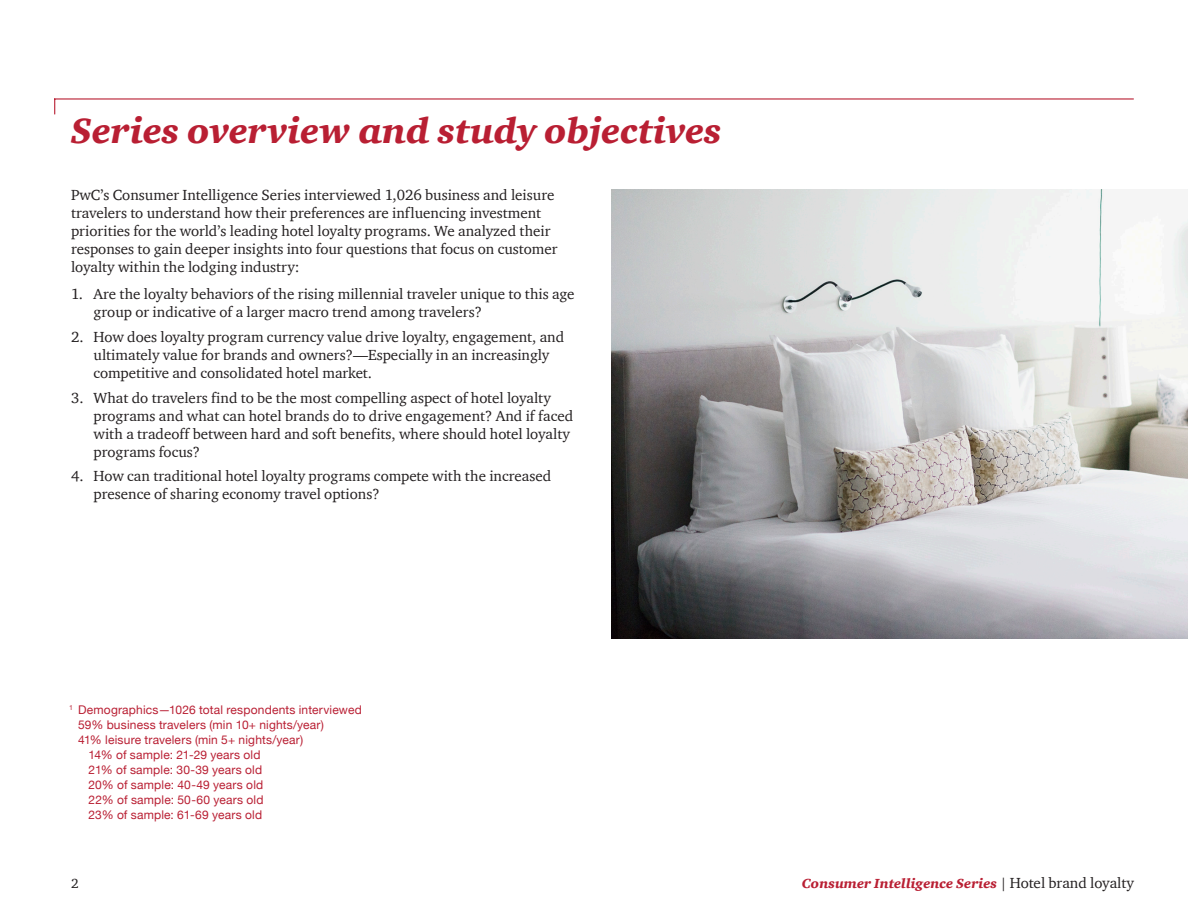
<style>
.page{position:relative;width:1188px;height:918px;background:#fff}
.page>*{position:absolute;margin:0;border:0;box-sizing:border-box;transform-origin:0 0}
.section_head{font:italic 900 36px "ITC Charter Com";color:#b91f33}
.Body_copy_half_sp{font:15px/18px "ITC Charter Com";color:#231f20}
.Body_copy_full_sp{font:italic 900 13.5px "ITC Charter Com";color:#b91f33}
.Body_copy_full_sp-2{font:13.5px "ITC Charter Com";color:#231f20}
.Chart_source{font:12px "Helvetica Neue";letter-spacing:.015em;color:#b91f33}
.s1{font-weight:400;font-style:normal;color:#231f20}
.s2{font-weight:400;font-style:normal;font-size:15px;color:#231f20}
</style>
<div class="page">
<img style="left:611px;top:189px;width:577px;height:450px">
<hr style="left:55px;top:98px;width:1078px;height:2px;background:#b91f33">
<svg style="left:54px;top:99px;width:1px;height:15px"></svg>
<p class="section_head" style="left:71px;top:108px;width:653px">Series overview and study objectives</p>
<p class="Body_copy_half_sp" style="left:71px;top:186px;width:488px">PwC’s Consumer Intelligence Series interviewed 1,026 business and leisure travelers to understand how their preferences are influencing investment priorities for the world’s leading hotel loyalty programs. We analyzed their responses to gain deeper insights into four questions that focus on customer loyalty within the lodging industry:</p>
<p class="Body_copy_half_sp" style="left:94px;top:285px;width:483px;text-indent:-22px">1. Are the loyalty behaviors of the rising millennial traveler unique to this age group or indicative of a larger macro trend among travelers?</p>
<p class="Body_copy_half_sp" style="left:94px;top:328px;width:472px;text-indent:-22px">2. How does loyalty program currency value drive loyalty, engagement, and ultimately value for brands and owners?—Especially in an increasingly competitive and consolidated hotel market.</p>
<p class="Body_copy_half_sp" style="left:94px;top:388px;width:481px;text-indent:-22px">3. What do travelers find to be the most compelling aspect of hotel loyalty programs and what can hotel brands do to drive engagement? And if faced with a tradeoff between hard and soft benefits, where should hotel loyalty programs focus?</p>
<p class="Body_copy_half_sp" style="left:94px;top:467px;width:459px;text-indent:-22px">4. How can traditional hotel loyalty programs compete with the increased presence of sharing economy travel options?</p>
<p class="Chart_source" style="left:69px;top:701px;width:294px"><sup>1</sup> Demographics—1026 total respondents interviewed</p>
<p class="Chart_source" style="left:78px;top:716px;width:247px">59% business travelers (min 10+ nights/year)</p>
<p class="Chart_source" style="left:78px;top:731px;width:227px">41% leisure travelers (min 5+ nights/year)</p>
<p class="Chart_source" style="left:89px;top:746px;width:174px">14% of sample: 21-29 years old</p>
<p class="Chart_source" style="left:89px;top:761px;width:175px">21% of sample: 30-39 years old</p>
<p class="Chart_source" style="left:89px;top:776px;width:176px">20% of sample: 40-49 years old</p>
<p class="Chart_source" style="left:89px;top:791px;width:176px">22% of sample: 50-60 years old</p>
<p class="Chart_source" style="left:89px;top:806px;width:175px">23% of sample: 61-69 years old</p>
<p class="Body_copy_full_sp-2" style="left:71px;top:875px;width:9px">2</p>
<p class="Body_copy_full_sp" style="left:802px;top:875px;width:334px">Consumer Intelligence Series <span class="s1">|</span> <span class="s2">Hotel brand loyalty</span></p>
</div>
